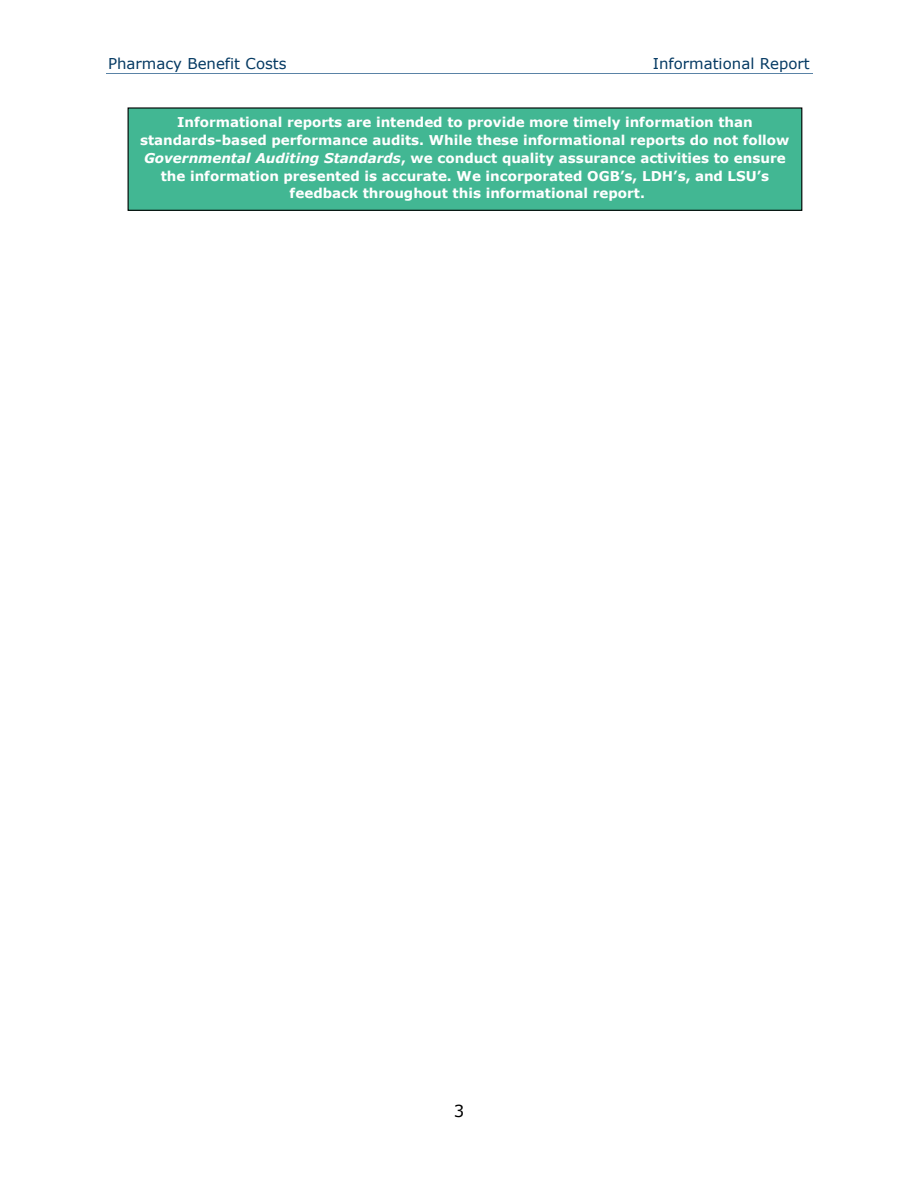
<style>
.page{position:relative;width:918px;height:1188px;background:#fff}
.page>*{position:absolute;margin:0;border:0;box-sizing:border-box;transform-origin:0 0}
.t1{font:16.5px "Verdana";color:#000}
.t2{font:15px "Verdana";color:#053a63}
.t3{font:700 13.5px/17.7px "Verdana";color:#fff;text-align:center}
.s1{font-style:italic}
</style>
<div class="page">
<hr style="left:106px;top:74px;width:706px;height:1px;background:#5a83a6">
<div style="left:128px;top:108px;width:674px;height:102px;background:#42b793"></div>
<div style="left:128px;top:107px;width:674px;height:104px;border:1px solid #000"></div>
<p class="t2" style="left:108px;top:54px;width:180px">Pharmacy Benefit Costs</p>
<p class="t2" style="left:653px;top:54px;width:159px">Informational Report</p>
<p class="t3" style="left:140px;top:113px;width:651px">Informational reports are intended to provide more timely information than standards-based performance audits. While these informational reports do not follow <span class="s1">Governmental Auditing Standards</span>, we conduct quality assurance activities to ensure the information presented is accurate. We incorporated OGB’s, LDH’s, and LSU’s</p>
<p class="t3" style="left:290px;top:184px;width:357px">feedback throughout this informational report.</p>
<p class="t1" style="left:454px;top:1101px;width:12px">3</p>
</div>
